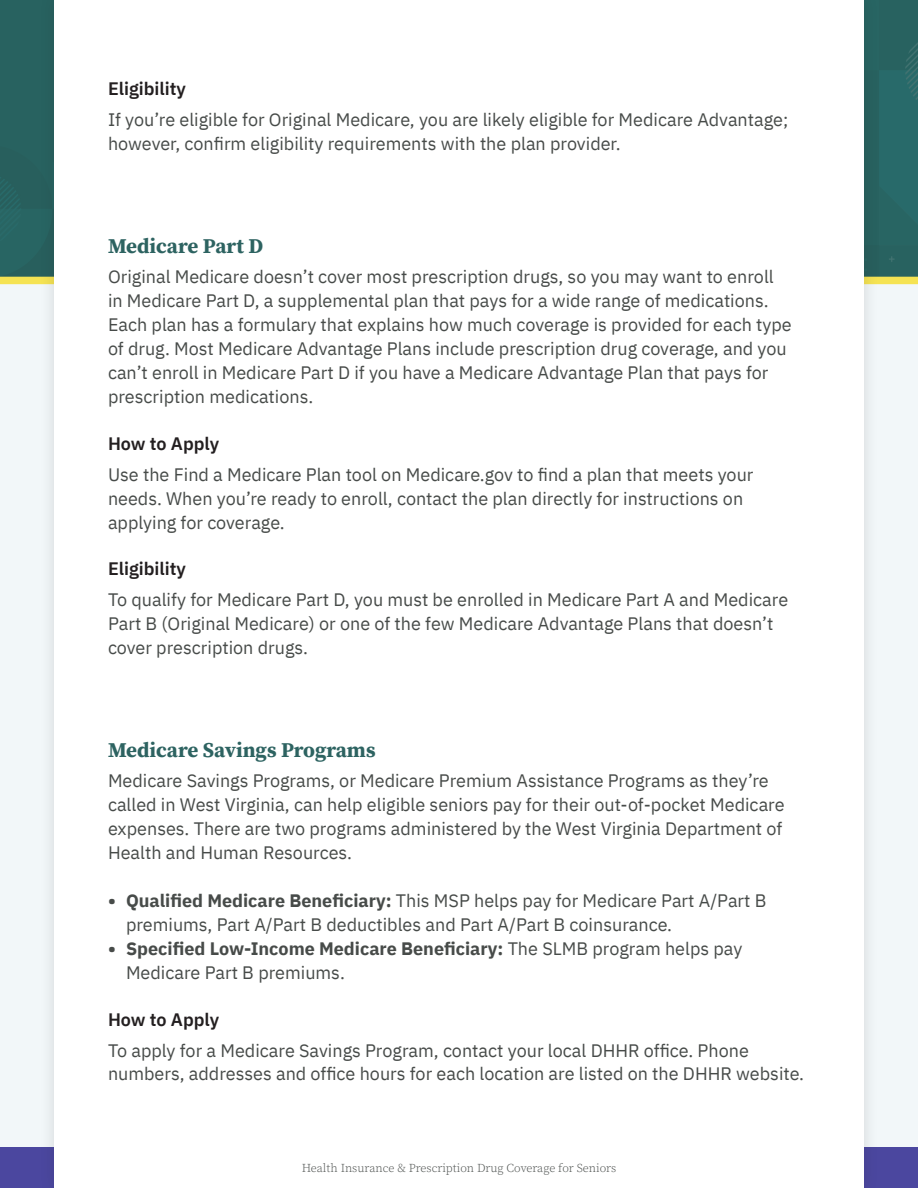
<style>
.page{position:relative;width:918px;height:1188px;background:#f2f7f9}
.page>*{position:absolute;margin:0;border:0;box-sizing:border-box;transform-origin:0 0}
.t1{font:700 21px "Source Serif Pro";color:#2d6361}
.t2{font:18px/24px "IBM Plex Sans";color:#474b49}
.t3{font:600 18px "IBM Plex Sans";color:#231f20}
.t4{font:300 12px "Source Serif Pro";color:#474b49}
.s1{font-weight:700}
</style>
<div class="page">
<div style="left:0;top:0;width:918px;height:280px;background:#2d6361"></div>
<div style="left:0;top:277px;width:918px;height:7px;background:#f5e353"></div>
<div style="left:0;top:1148px;width:918px;height:40px;background:#4b479f"></div>
<div style="left:39px;top:0;width:841px;height:1188px;background:#231f20;opacity:.15"></div>
<div style="left:54px;top:0;width:810px;height:1188px;background:#fff"></div>
<p class="t3" style="left:108px;top:75px;width:80px">Eligibility</p>
<p class="t2" style="left:108px;top:106px;width:682px">If you’re eligible for Original Medicare, you are likely eligible for Medicare Advantage; however, confirm eligibility requirements with the plan provider.</p>
<p class="t1" style="left:108px;top:231px;width:157px">Medicare Part D</p>
<p class="t2" style="left:108px;top:264px;width:685px">Original Medicare doesn’t cover most prescription drugs, so you may want to enroll in Medicare Part D, a supplemental plan that pays for a wide range of medications.<br>Each plan has a formulary that explains how much coverage is provided for each type of drug. Most Medicare Advantage Plans include prescription drug coverage, and you can’t enroll in Medicare Part D if you have a Medicare Advantage Plan that pays for prescription medications.</p>
<p class="t3" style="left:108px;top:429px;width:113px">How to Apply</p>
<p class="t2" style="left:108px;top:461px;width:647px">Use the Find a Medicare Plan tool on Medicare.gov to find a plan that meets your needs. When you’re ready to enroll, contact the plan directly for instructions on applying for coverage.</p>
<p class="t3" style="left:108px;top:554px;width:80px">Eligibility</p>
<p class="t2" style="left:108px;top:586px;width:682px">To qualify for Medicare Part D, you must be enrolled in Medicare Part A and Medicare<br>Part B (Original Medicare) or one of the few Medicare Advantage Plans that doesn’t cover prescription drugs.</p>
<p class="t1" style="left:108px;top:735px;width:269px">Medicare Savings Programs</p>
<p class="t2" style="left:108px;top:767px;width:678px">Medicare Savings Programs, or Medicare Premium Assistance Programs as they’re called in West Virginia, can help eligible seniors pay for their out-of-pocket Medicare expenses. There are two programs administered by the West Virginia Department of Health and Human Resources.</p>
<p class="t2" style="left:126px;top:887px;width:642px;text-indent:-18px"><span class="s1">• Qualified Medicare Beneficiary:</span> This MSP helps pay for Medicare Part A/Part B premiums, Part A/Part B deductibles and Part A/Part B coinsurance.</p>
<p class="t2" style="left:126px;top:935px;width:618px;text-indent:-18px"><span class="s1">• Specified Low-Income Medicare Beneficiary:</span> The SLMB program helps pay<br>Medicare Part B premiums.</p>
<p class="t3" style="left:108px;top:1005px;width:113px">How to Apply</p>
<p class="t2" style="left:108px;top:1037px;width:698px">To apply for a Medicare Savings Program, contact your local DHHR office. Phone numbers, addresses and office hours for each location are listed on the DHHR website.</p>
<p class="t4" style="left:302px;top:1160px;width:316px">Health Insurance &amp; Prescription Drug Coverage for Seniors</p>
</div>
